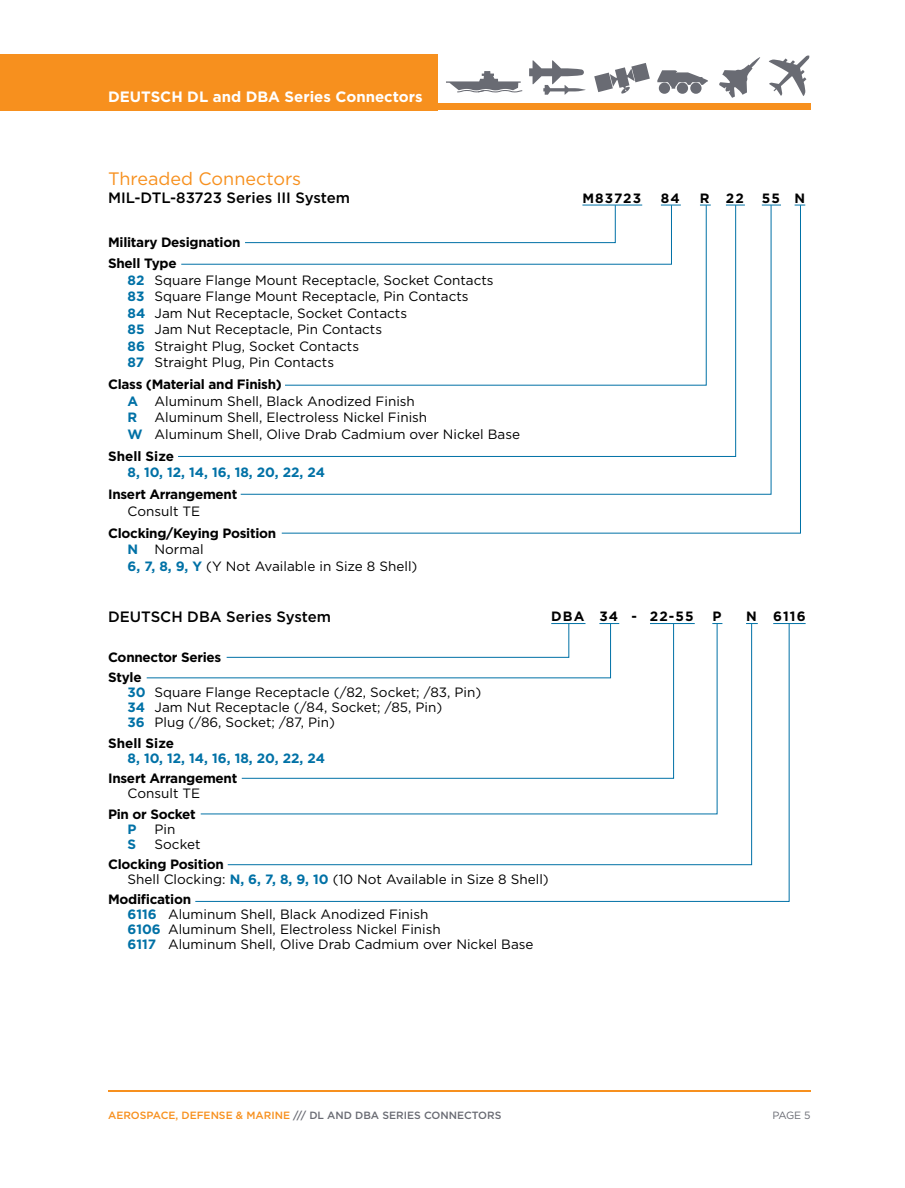
<style>
.page{position:relative;width:905px;height:1188px;background:#fff}
.page>*{position:absolute;margin:0;border:0;box-sizing:border-box;transform-origin:0 0}
.t1{font:18px "Gotham";color:#f7901e}
.t2{font:500 15px "Gotham";color:#000}
.t3{font:700 15px "Gotham";color:#fff}
.t4{font:13.5px/16.5px "Gotham";color:#000}
.t5{font:700 13.5px/21.9px "Gotham";letter-spacing:-.02em;color:#000}
.t6{font:700 13.5px "Gotham";color:#0071a6}
.t7{font:700 13.5px "Gotham";color:#000}
.t8{font:500 10.5px "Gotham";color:#696b73}
.t9{font:10.5px "Gotham";color:#696b73}
.s1{font-weight:700;color:#0071a6}
.s2{font-weight:700}
.s3{color:#f7901e}
</style>
<div class="page">
<hr style="left:108px;top:1090px;width:702px;height:1px;background:#f7901e">
<div style="left:0;top:54px;width:437px;height:56px;background:#f7901e"></div>
<div style="left:0;top:104px;width:810px;height:6px;background:#f7901e"></div>
<hr style="left:773px;top:623px;width:32px;height:1px;background:#0071a6">
<svg style="left:194px;top:623px;width:595px;height:279px"></svg>
<svg style="left:281px;top:204px;width:520px;height:330px"></svg>
<svg style="left:769px;top:55px;width:40px;height:41px"></svg>
<svg style="left:719px;top:57px;width:41px;height:41px"></svg>
<svg style="left:676px;top:83px;width:12px;height:11px"></svg>
<div style="left:690px;top:83px;width:11px;height:11px;background:#696b73;border-radius:50%"></div>
<svg style="left:657px;top:70px;width:50px;height:19px"></svg>
<div style="left:658px;top:83px;width:12px;height:11px;background:#696b73;border-radius:50%"></div>
<svg style="left:594px;top:63px;width:56px;height:31px"></svg>
<svg style="left:529px;top:60px;width:56px;height:35px"></svg>
<svg style="left:446px;top:71px;width:76px;height:21px"></svg>
<p class="t3" style="left:108px;top:87px;width:316px">DEUTSCH DL and DBA Series Connectors</p>
<h1 class="t1" style="left:108px;top:168px;width:195px">Threaded Connectors</h1>
<p class="t2" style="left:108px;top:188px;width:243px">MIL-DTL-83723 Series III System</p>
<p class="t5" style="left:108px;top:231px;width:134px">Military Designation<br>Shell Type</p>
<p class="t4" style="left:128px;top:272px;width:367px"><span class="s1">82</span> Square Flange Mount Receptacle, Socket Contacts <span class="s1">83</span> Square Flange Mount Receptacle, Pin Contacts<br><span class="s1">84</span> Jam Nut Receptacle, Socket Contacts<br><span class="s1">85</span> Jam Nut Receptacle, Pin Contacts<br><span class="s1">86</span> Straight Plug, Socket Contacts<br><span class="s1">87</span> Straight Plug, Pin Contacts</p>
<p class="t4" style="left:128px;top:376px;width:289px;text-indent:-19px"><span class="s2">Class (Material and Finish)<br></span><span class="s1">A</span> Aluminum Shell, Black Anodized Finish<br><span class="s1">R</span></p>
<p class="t4" style="left:128px;top:409px;width:394px;text-indent:27px">Aluminum Shell, Electroless Nickel Finish<br><span class="s1">W</span> Aluminum Shell, Olive Drab Cadmium over Nickel Base</p>
<p class="t7" style="left:108px;top:447px;width:67px">Shell Size</p>
<p class="t6" style="left:128px;top:464px;width:199px">8, 10, 12, 14, 16, 18, 20, 22, 24</p>
<p class="t5" style="left:108px;top:483px;width:131px">Insert Arrangement</p>
<p class="t4" style="left:128px;top:502px;width:74px">Consult TE</p>
<p class="t4" style="left:128px;top:524px;width:291px;text-indent:-19px"><span class="s2">Clocking/Keying Position<br></span><span class="s1">N</span> Normal<br><span class="s1">6, 7, 8, 9, Y</span> (Y Not Available in Size 8 Shell)</p>
<p class="t2" style="left:108px;top:607px;width:224px">DEUTSCH DBA Series System</p>
<p class="t5" style="left:582px;top:187px;width:60px">M83723</p>
<p class="t5" style="left:661px;top:187px;width:20px">84</p>
<p class="t5" style="left:700px;top:187px;width:45px">R 22</p>
<p class="t5" style="left:761px;top:187px;width:45px">55 N</p>
<p class="t5" style="left:551px;top:605px;width:144px">DBA 34 - 22-55</p>
<p class="t5" style="left:712px;top:605px;width:11px">P</p>
<p class="t5" style="left:746px;top:605px;width:61px">N 6116</p>
<p class="t5" style="left:108px;top:647px;width:115px;line-height:20.4px">Connector Series<br>Style</p>
<p class="t4" style="left:128px;top:685px;width:355px;line-height:15px"><span class="s1">30</span> Square Flange Receptacle (/82, Socket; /83, Pin)<br><span class="s1">34</span> Jam Nut Receptacle (/84, Socket; /85, Pin)<br><span class="s1">36</span> Plug (/86, Socket; /87, Pin)</p>
<p class="t7" style="left:108px;top:734px;width:67px">Shell Size</p>
<p class="t6" style="left:128px;top:749px;width:199px">8, 10, 12, 14, 16, 18, 20, 22, 24</p>
<p class="t5" style="left:108px;top:767px;width:131px">Insert Arrangement</p>
<p class="t4" style="left:128px;top:785px;width:74px">Consult TE</p>
<p class="t5" style="left:108px;top:803px;width:89px">Pin or Socket</p>
<p class="t6" style="left:128px;top:820px;width:11px">P</p>
<p class="t4" style="left:155px;top:820px;width:22px">Pin</p>
<p class="t6" style="left:128px;top:835px;width:10px">S</p>
<p class="t4" style="left:155px;top:835px;width:47px">Socket</p>
<p class="t4" style="left:128px;top:857px;width:423px;line-height:15px;text-indent:-19px"><span class="s2">Clocking Position<br></span>Shell Clocking: <span class="s1">N, 6, 7, 8, 9, 10</span> (10 Not Available in Size 8 Shell)</p>
<p class="t4" style="left:128px;top:892px;width:407px;line-height:15px;text-indent:-19px"><span class="s2">Modification<br></span><span class="s1">6116</span> Aluminum Shell, Black Anodized Finish<br><span class="s1">6106</span> Aluminum Shell, Electroless Nickel Finish<br><span class="s1">6117</span> Aluminum Shell, Olive Drab Cadmium over Nickel Base</p>
<p class="t8" style="left:108px;top:1108px;width:395px"><span class="s3">AEROSPACE, DEFENSE &amp; MARINE</span> /// DL AND DBA SERIES CONNECTORS</p>
<p class="t9" style="left:772px;top:1108px;width:39px">PAGE 5</p>
</div>
